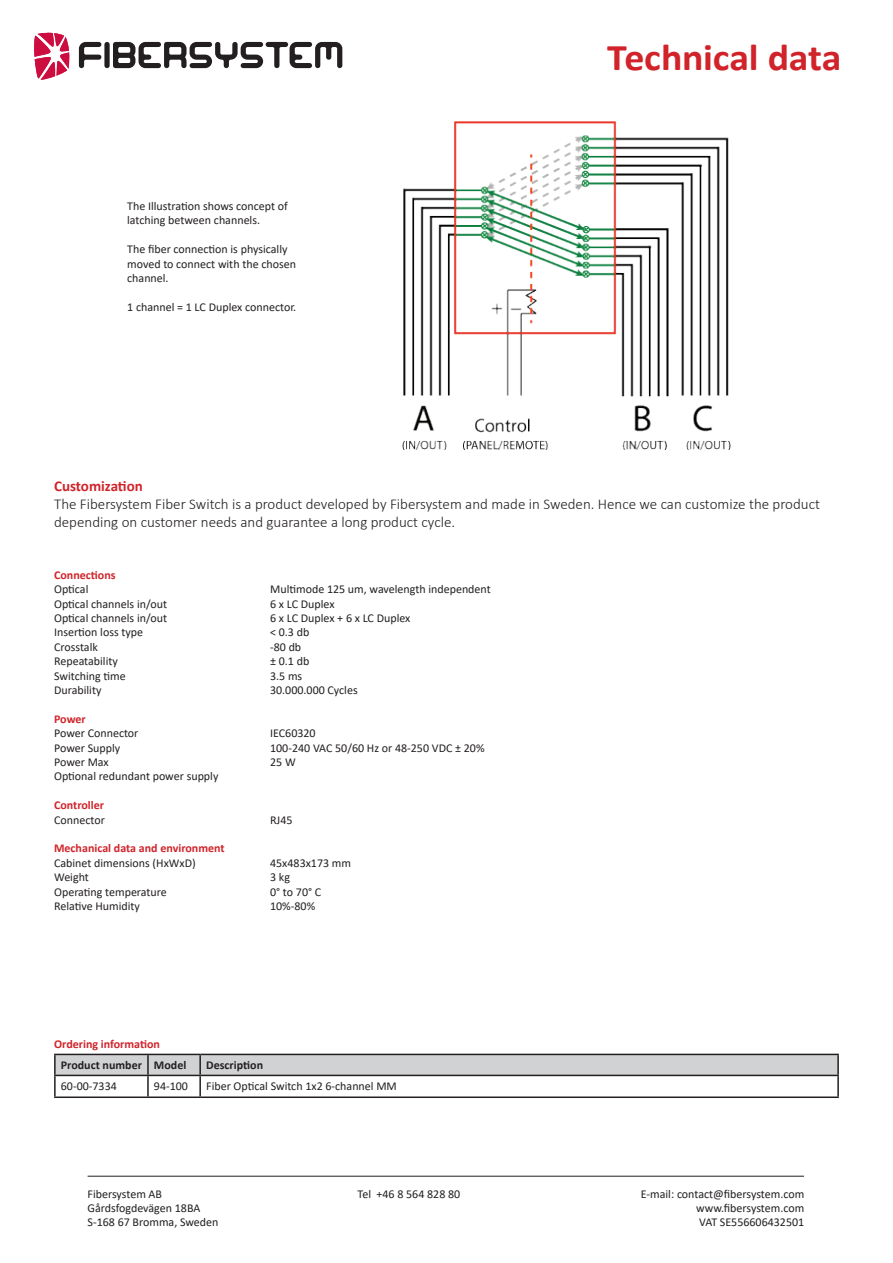
<style>
.page{position:relative;width:893px;height:1263px;background:#fff}
.page>*{position:absolute;margin:0;border:0;box-sizing:border-box;transform-origin:0 0}
.t1{font:700 37.8px "Calibri";letter-spacing:-.005em;color:#d1232a;scale:1.06 1}
.t2{font:300 15px/18px "Calibri";color:#231f20}
.t3{font:700 15px "Calibri";color:#d1232a}
.t4{font:12px/14.4px "Calibri";color:#231f20}
.t5{font:700 12px "Calibri";color:#d1232a}
.t6{font:700 12px "Calibri";color:#231f20}
</style>
<div class="page">
<div style="left:104px;top:42px;width:6px;height:26px;background:#231f20;border-radius:3px"></div>
<svg style="left:79px;top:42px;width:22px;height:26px"></svg>
<svg style="left:113px;top:42px;width:229px;height:26px"></svg>
<svg style="left:34px;top:33px;width:35px;height:47px"></svg>
<svg style="left:56px;top:1055px;width:781px;height:20px"></svg>
<hr style="left:54px;top:1054px;width:94px;height:1px;background:#231f20">
<hr style="left:54px;top:1055px;width:2px;height:20px;background:#231f20">
<hr style="left:148px;top:1054px;width:52px;height:1px;background:#231f20">
<hr style="left:147px;top:1055px;width:2px;height:20px;background:#231f20">
<hr style="left:200px;top:1054px;width:639px;height:1px;background:#231f20">
<hr style="left:199px;top:1055px;width:2px;height:20px;background:#231f20">
<hr style="left:837px;top:1055px;width:2px;height:20px;background:#231f20">
<hr style="left:54px;top:1075px;width:94px;height:1px;background:#231f20">
<hr style="left:54px;top:1076px;width:2px;height:20px;background:#231f20">
<hr style="left:148px;top:1075px;width:52px;height:1px;background:#231f20">
<hr style="left:147px;top:1076px;width:2px;height:20px;background:#231f20">
<hr style="left:200px;top:1075px;width:639px;height:1px;background:#231f20">
<hr style="left:199px;top:1076px;width:2px;height:20px;background:#231f20">
<hr style="left:837px;top:1076px;width:2px;height:20px;background:#231f20">
<hr style="left:54px;top:1096px;width:94px;height:2px;background:#231f20">
<hr style="left:148px;top:1096px;width:52px;height:2px;background:#231f20">
<hr style="left:200px;top:1096px;width:639px;height:2px;background:#231f20">
<hr style="left:88px;top:1176px;width:716px;height:1px;background:#231f20">
<img style="left:402px;top:121px;width:329px;height:328px">
<p class="t4" style="left:127px;top:198px;width:162px">The Illustration shows concept of latching between channels.</p>
<p class="t4" style="left:127px;top:242px;width:170px">The fiber connection is physically moved to connect with the chosen channel.</p>
<p class="t4" style="left:127px;top:299px;width:171px">1 channel = 1 LC Duplex connector.</p>
<h1 class="t1" style="left:607px;top:31px;width:223px">Technical data</h1>
<p class="t3" style="left:54px;top:475px;width:90px">Customization</p>
<p class="t2" style="left:54px;top:495px;width:767px">The Fibersystem Fiber Switch is a product developed by Fibersystem and made in Sweden. Hence we can customize the product depending on customer needs and guarantee a long product cycle.</p>
<p class="t5" style="left:54px;top:566px;width:63px">Connections</p>
<p class="t4" style="left:54px;top:582px;width:36px">Optical</p>
<p class="t4" style="left:270px;top:582px;width:222px">Multimode 125 um, wavelength independent</p>
<p class="t4" style="left:54px;top:596px;width:115px">Optical channels in/out</p>
<p class="t4" style="left:270px;top:596px;width:66px">6 x LC Duplex</p>
<p class="t4" style="left:54px;top:610px;width:115px">Optical channels in/out</p>
<p class="t4" style="left:270px;top:610px;width:142px">6 x LC Duplex + 6 x LC Duplex</p>
<p class="t4" style="left:54px;top:625px;width:91px">Insertion loss type</p>
<p class="t4" style="left:270px;top:625px;width:41px">&lt; 0.3 db</p>
<p class="t4" style="left:54px;top:639px;width:45px">Crosstalk</p>
<p class="t4" style="left:270px;top:639px;width:33px">-80 db</p>
<p class="t4" style="left:54px;top:654px;width:65px">Repeatability</p>
<p class="t4" style="left:270px;top:654px;width:41px">± 0.1 db</p>
<p class="t4" style="left:54px;top:668px;width:73px">Switching time</p>
<p class="t4" style="left:270px;top:668px;width:34px">3.5 ms</p>
<p class="t4" style="left:54px;top:682px;width:49px">Durability</p>
<p class="t4" style="left:270px;top:682px;width:89px">30.000.000 Cycles</p>
<p class="t5" style="left:54px;top:710px;width:33px">Power</p>
<p class="t4" style="left:54px;top:726px;width:86px">Power Connector</p>
<p class="t4" style="left:270px;top:726px;width:47px">IEC60320</p>
<p class="t4" style="left:54px;top:740px;width:68px">Power Supply</p>
<p class="t4" style="left:270px;top:740px;width:216px">100-240 VAC 50/60 Hz or 48-250 VDC ± 20%</p>
<p class="t4" style="left:54px;top:754px;width:56px">Power Max</p>
<p class="t4" style="left:270px;top:754px;width:27px">25 W</p>
<p class="t4" style="left:54px;top:769px;width:166px">Optional redundant power supply</p>
<p class="t5" style="left:54px;top:797px;width:52px">Controller</p>
<p class="t4" style="left:54px;top:812px;width:52px">Connector</p>
<p class="t4" style="left:270px;top:812px;width:24px">RJ45</p>
<p class="t5" style="left:54px;top:840px;width:172px">Mechanical data and environment</p>
<p class="t4" style="left:54px;top:855px;width:143px">Cabinet dimensions (HxWxD)</p>
<p class="t4" style="left:270px;top:855px;width:82px">45x483x173 mm</p>
<p class="t4" style="left:54px;top:870px;width:36px">Weight</p>
<p class="t4" style="left:270px;top:870px;width:21px">3 kg</p>
<p class="t4" style="left:54px;top:884px;width:114px">Operating temperature</p>
<p class="t4" style="left:270px;top:884px;width:53px">0° to 70° C</p>
<p class="t4" style="left:54px;top:898px;width:87px">Relative Humidity</p>
<p class="t4" style="left:270px;top:898px;width:47px">10%-80%</p>
<p class="t5" style="left:54px;top:1035px;width:107px">Ordering information</p>
<p class="t6" style="left:61px;top:1057px;width:127px">Product number Model</p>
<p class="t6" style="left:206px;top:1057px;width:58px">Description</p>
<p class="t4" style="left:61px;top:1079px;width:58px">60-00-7334</p>
<p class="t4" style="left:154px;top:1079px;width:36px">94-100</p>
<p class="t4" style="left:206px;top:1079px;width:192px">Fiber Optical Switch 1x2 6-channel MM</p>
<p class="t4" style="left:88px;top:1186px;width:76px">Fibersystem AB</p>
<p class="t4" style="left:358px;top:1186px;width:104px">Tel +46 8 564 828 80</p>
<p class="t4" style="left:641px;top:1186px;width:165px">E-mail: contact@fibersystem.com</p>
<p class="t4" style="left:88px;top:1200px;width:114px">Gårdsfogdevägen 18BA</p>
<p class="t4" style="left:696px;top:1200px;width:110px">www.fibersystem.com</p>
<p class="t4" style="left:88px;top:1215px;width:132px">S-168 67 Bromma, Sweden</p>
<p class="t4" style="left:699px;top:1215px;width:107px">VAT SE556606432501</p>
</div>
